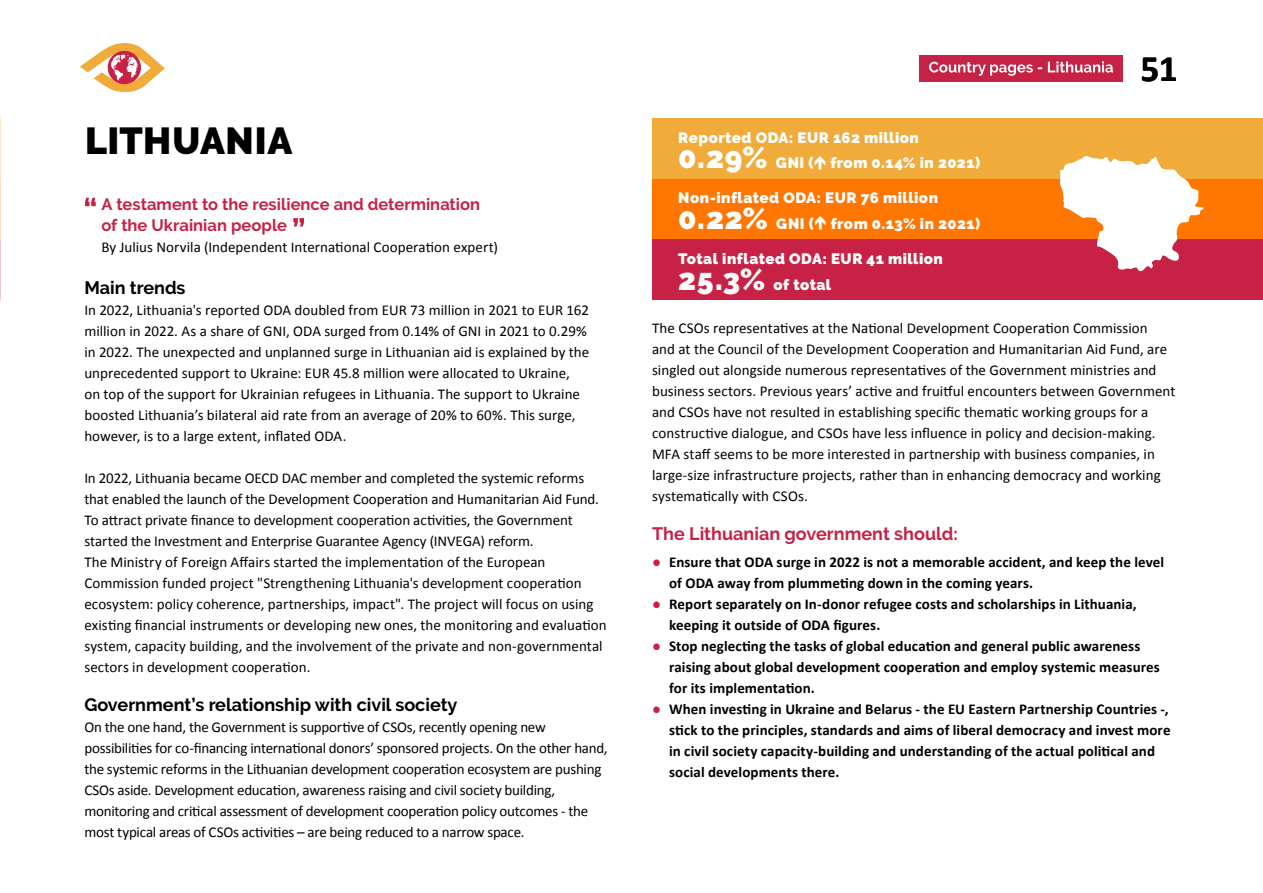
<style>
.page{position:relative;width:1263px;height:893px;background:#fff}
.page>*{position:absolute;margin:0;border:0;box-sizing:border-box;transform-origin:0 0}
.t1{font:900 37.5px "Raleway";letter-spacing:.01em;color:#000}
.t2{font:700 37.5px "Calibri";color:#000}
.t3{font:700 18px "Raleway";color:#000}
.t4{font:700 18px "Raleway";color:#c72245}
.t5{font:700 16.5px/21px "Raleway";color:#c72245}
.t6{font:15px/21px "Calibri";color:#000}
.t7{font:700 15px/21px "Calibri";letter-spacing:.005em;color:#000}
.t8{font:900 15px/25.5px "Raleway";letter-spacing:.035em;color:#fff}
.s1{font-size:30px}
.s2{color:#c72245}
</style>
<div class="page">
<svg style="left:80px;top:43px;width:85px;height:49px"></svg>
<div style="left:919px;top:55px;width:204px;height:27px;background:#c72245"></div>
<svg style="left:929px;top:61px;width:184px;height:15px"></svg>
<div style="left:653px;top:118px;width:610px;height:61px;background:#f0ab3b"></div>
<div style="left:653px;top:179px;width:610px;height:60px;background:#ff7600"></div>
<div style="left:653px;top:239px;width:610px;height:61px;background:#c72245"></div>
<svg style="left:293px;top:218px;width:11px;height:9px"></svg>
<svg style="left:85px;top:198px;width:11px;height:8px"></svg>
<svg style="left:1060px;top:156px;width:143px;height:116px"></svg>
<h1 class="t2" style="left:1140px;top:42px;width:39px">51</h1>
<h1 class="t1" style="left:85px;top:119px;width:209px">LITHUANIA</h1>
<p class="t8" style="left:678px;top:125px;width:303px">Reported ODA: EUR 162 million<br><span class="s1">0.29%</span> GNI ( from 0.14% in 2021)</p>
<p class="t8" style="left:678px;top:185px;width:304px">Non-inflated ODA: EUR 76 million<br><span class="s1">0.22%</span> GNI ( from 0.13% in 2021)</p>
<p class="t8" style="left:678px;top:246px;width:266px">Total inflated ODA: EUR 41 million<br><span class="s1">25.3%</span> of total</p>
<p class="t5" style="left:101px;top:194px;width:380px">A testament to the resilience and determination of the Ukrainian people</p>
<p class="t6" style="left:101px;top:236px;width:398px">By Julius Norvila (Independent International Cooperation expert)</p>
<p class="t3" style="left:84px;top:277px;width:103px">Main trends</p>
<p class="t6" style="left:84px;top:299px;width:506px">In 2022, Lithuania's reported ODA doubled from EUR 73 million in 2021 to EUR 162 million in 2022. As a share of GNI, ODA surged from 0.14% of GNI in 2021 to 0.29% in 2022. The unexpected and unplanned surge in Lithuanian aid is explained by the unprecedented support to Ukraine: EUR 45.8 million were allocated to Ukraine, on top of the support for Ukrainian refugees in Lithuania. The support to Ukraine boosted Lithuania’s bilateral aid rate from an average of 20% to 60%. This surge, however, is to a large extent, inflated ODA.</p>
<p class="t6" style="left:84px;top:467px;width:524px">In 2022, Lithuania became OECD DAC member and completed the systemic reforms that enabled the launch of the Development Cooperation and Humanitarian Aid Fund.<br>To attract private finance to development cooperation activities, the Government started the Investment and Enterprise Guarantee Agency (INVEGA) reform.<br>The Ministry of Foreign Affairs started the implementation of the European Commission funded project "Strengthening Lithuania's development cooperation ecosystem: policy coherence, partnerships, impact". The project will focus on using existing financial instruments or developing new ones, the monitoring and evaluation system, capacity building, and the involvement of the private and non-governmental sectors in development cooperation.</p>
<p class="t3" style="left:84px;top:694px;width:375px">Government’s relationship with civil society</p>
<p class="t6" style="left:84px;top:716px;width:525px">On the one hand, the Government is supportive of CSOs, recently opening new possibilities for co-financing international donors’ sponsored projects. On the other hand, the systemic reforms in the Lithuanian development cooperation ecosystem are pushing CSOs aside. Development education, awareness raising and civil society building, monitoring and critical assessment of development cooperation policy outcomes - the most typical areas of CSOs activities – are being reduced to a narrow space.</p>
<p class="t6" style="left:652px;top:317px;width:525px">The CSOs representatives at the National Development Cooperation Commission<br>and at the Council of the Development Cooperation and Humanitarian Aid Fund, are singled out alongside numerous representatives of the Government ministries and business sectors. Previous years’ active and fruitful encounters between Government and CSOs have not resulted in establishing specific thematic working groups for a constructive dialogue, and CSOs have less influence in policy and decision-making.<br>MFA staff seems to be more interested in partnership with business companies, in large-size infrastructure projects, rather than in enhancing democracy and working systematically with CSOs.</p>
<p class="t4" style="left:652px;top:523px;width:307px">The Lithuanian government should:</p>
<p class="t7" style="left:669px;top:551px;width:496px;text-indent:-17px"><span class="s2">●</span> Ensure that ODA surge in 2022 is not a memorable accident, and keep the level of ODA away from plummeting down in the coming years.</p>
<p class="t7" style="left:669px;top:593px;width:469px;text-indent:-17px"><span class="s2">●</span> Report separately on In-donor refugee costs and scholarships in Lithuania, keeping it outside of ODA figures.</p>
<p class="t7" style="left:669px;top:635px;width:492px;text-indent:-17px"><span class="s2">●</span> Stop neglecting the tasks of global education and general public awareness raising about global development cooperation and employ systemic measures for its implementation.</p>
<p class="t7" style="left:669px;top:698px;width:503px;text-indent:-17px"><span class="s2">●</span> When investing in Ukraine and Belarus - the EU Eastern Partnership Countries -, stick to the principles, standards and aims of liberal democracy and invest more in civil society capacity-building and understanding of the actual political and social developments there.</p>
</div>
